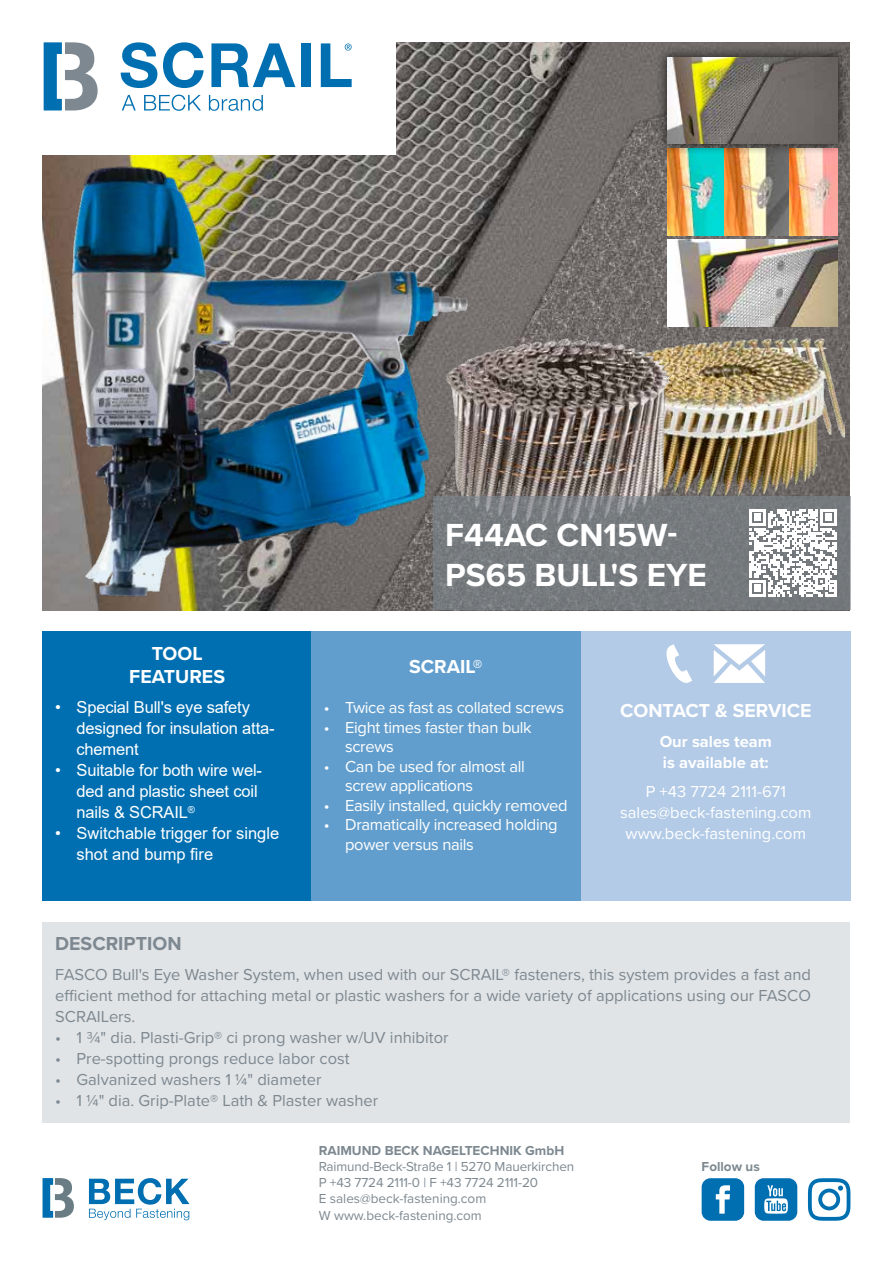
<style>
.page{position:relative;width:893px;height:1263px;background:#fff}
.page>*{position:absolute;margin:0;border:0;box-sizing:border-box;transform-origin:0 0}
.t1{font:700 33.15px/39.8px "Proxima Nova";color:#fff}
.t2{font:700 19.5px/23.4px "Proxima Nova";color:#fff;text-align:center}
.t3{font:700 19.5px "Proxima Nova";color:#7d8890}
.t4{font:16.5px/21px "Proxima Nova";color:#7d8890;text-align:justify}
.t5{font:16.5px/19.5px "Proxima Nova";letter-spacing:-.02em;color:#fff}
.t6{font:16.5px/21px "Arial";letter-spacing:-.01em;color:#fff}
.t7{font:16.5px/21px "Proxima Nova";color:#fff;text-align:center}
.t8{font:700 16.5px/21px "Proxima Nova";color:#fff}
.t9{font:13.5px/16.2px "Proxima Nova";letter-spacing:-.01em;color:#7d8890}
.t10{font:700 13.5px "Proxima Nova";color:#7d8890}
</style>
<div class="page">
<img style="left:43px;top:43px;width:806px;height:567px">
<div style="left:43px;top:631px;width:269px;height:270px;background:#006fb1"></div>
<div style="left:43px;top:922px;width:807px;height:201px;background:#e1e4e7"></div>
<div style="left:312px;top:631px;width:269px;height:270px;background:#629ecd"></div>
<div style="left:581px;top:631px;width:269px;height:270px;background:#b3cbe6"></div>
<img style="left:48px;top:143px;width:464px;height:465px">
<svg style="left:89px;top:1178px;width:100px;height:42px"></svg>
<svg style="left:43px;top:1178px;width:31px;height:40px"></svg>
<svg style="left:666px;top:644px;width:26px;height:39px"></svg>
<svg style="left:713px;top:644px;width:52px;height:39px"></svg>
<div style="left:0;top:0;width:395px;height:154px;background:#fff"></div>
<svg style="left:122px;top:95px;width:14px;height:15px"></svg>
<svg style="left:144px;top:95px;width:57px;height:16px"></svg>
<svg style="left:209px;top:95px;width:54px;height:16px"></svg>
<svg style="left:121px;top:42px;width:36px;height:46px"></svg>
<svg style="left:163px;top:42px;width:41px;height:46px"></svg>
<svg style="left:211px;top:43px;width:84px;height:44px"></svg>
<div style="left:301px;top:43px;width:10px;height:44px;background:#006fb1"></div>
<svg style="left:321px;top:43px;width:31px;height:44px"></svg>
<svg style="left:44px;top:42px;width:54px;height:68px"></svg>
<svg style="left:702px;top:1178px;width:42px;height:43px;background:#2a86bd"></svg>
<svg style="left:755px;top:1178px;width:42px;height:43px;background:#398fc2"></svg>
<svg style="left:808px;top:1178px;width:42px;height:43px"></svg>
<img style="left:668px;top:240px;width:169px;height:87px">
<img style="left:667px;top:155px;width:58px;height:80px">
<img style="left:725px;top:155px;width:65px;height:80px">
<img style="left:790px;top:155px;width:47px;height:81px">
<div style="left:656px;top:46px;width:193px;height:109px;background:#000;opacity:.75"></div>
<img style="left:667px;top:57px;width:171px;height:87px">
<img style="left:669px;top:338px;width:176px;height:158px">
<img style="left:446px;top:338px;width:223px;height:158px">
<div style="left:432px;top:496px;width:418px;height:114px;background:#767b7e"></div>
<svg style="left:749px;top:509px;width:88px;height:87px"></svg>
<hr style="left:834px;top:580px;width:3px;height:16px;background:#fff">
<p class="t2" style="left:129px;top:641px;width:97px">TOOL<br>FEATURES</p>
<p class="t6" style="left:77px;top:696px;width:200px;text-indent:-21px">• Special Bull's eye safety designed for insulation atta&shy;chement</p>
<p class="t6" style="left:77px;top:759px;width:187px;text-indent:-21px">• Suitable for both wire wel&shy;ded and plastic sheet coil nails &amp; SCRAIL<sup>®</sup></p>
<p class="t6" style="left:77px;top:823px;width:204px;text-indent:-21px">• Switchable trigger for single shot and bump fire</p>
<h1 class="t1" style="left:445px;top:515px;width:263px">F44AC CN15W-<br>PS65 BULL'S EYE</h1>
<p class="t2" style="left:409px;top:654px;width:75px">SCRAIL®</p>
<p class="t5" style="left:324px;top:697px;width:242px">• Twice as fast as collated screws</p>
<p class="t5" style="left:345px;top:717px;width:188px;text-indent:-21px">• Eight times faster than bulk screws</p>
<p class="t5" style="left:345px;top:756px;width:181px;text-indent:-21px">• Can be used for almost all screw applications</p>
<p class="t5" style="left:324px;top:795px;width:245px">• Easily installed, quickly removed</p>
<p class="t5" style="left:345px;top:814px;width:214px;text-indent:-21px">• Dramatically increased holding power versus nails</p>
<p class="t2" style="left:620px;top:698px;width:193px">CONTACT &amp; SERVICE</p>
<p class="t8" style="left:660px;top:730px;width:114px">Our sales team is available at:</p>
<p class="t7" style="left:620px;top:780px;width:193px">P +43 7724 2111-671 sales@beck-fastening.com www.beck-fastening.com</p>
<p class="t3" style="left:55px;top:929px;width:128px">DESCRIPTION</p>
<p class="t4" style="left:55px;top:963px;width:757px">FASCO Bull's Eye Washer System, when used with our SCRAIL® fasteners, this system provides a fast and efficient method for attaching metal or plastic washers for a wide variety of applications using our FASCO SCRAILers.</p>
<p class="t4" style="left:55px;top:1026px;width:395px">• 1 ¾" dia. Plasti-Grip® ci prong washer w/UV inhibitor</p>
<p class="t4" style="left:55px;top:1047px;width:296px">• Pre-spotting prongs reduce labor cost</p>
<p class="t4" style="left:55px;top:1068px;width:268px">• Galvanized washers 1 ¼" diameter</p>
<p class="t4" style="left:55px;top:1089px;width:325px">• 1 ¼" dia. Grip-Plate® Lath &amp; Plaster washer</p>
<p class="t10" style="left:319px;top:1140px;width:247px">RAIMUND BECK NAGELTECHNIK GmbH</p>
<p class="t9" style="left:319px;top:1158px;width:257px">Raimund-Beck-Straße 1 | 5270 Mauerkirchen P +43 7724 2111-0 | F +43 7724 2111-20<br>E sales@beck-fastening.com<br>W www.beck-fastening.com</p>
<p class="t10" style="left:702px;top:1157px;width:60px">Follow us</p>
</div>
